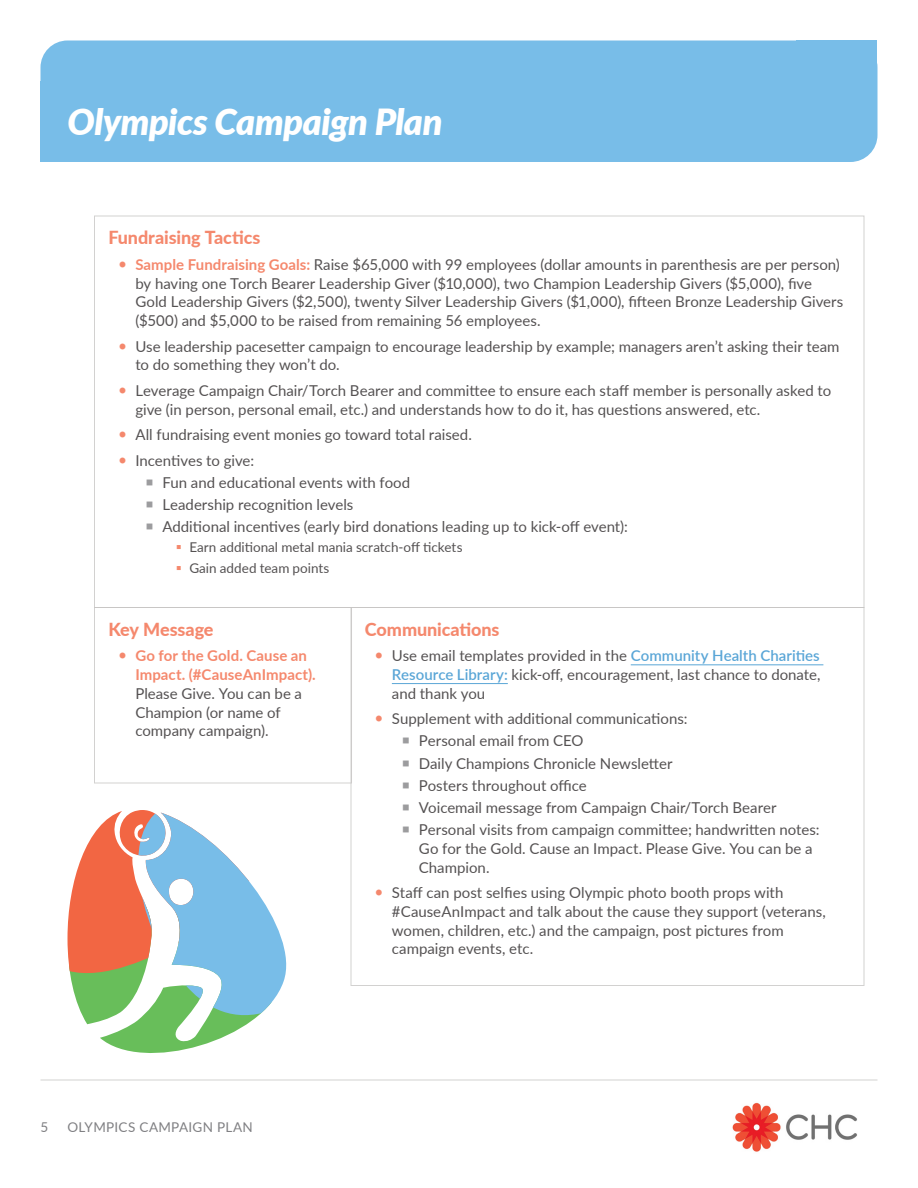
<style>
.page{position:relative;width:918px;height:1188px;background:#fff}
.page>*{position:absolute;margin:0;border:0;box-sizing:border-box;transform-origin:0 0}
.t1{font:italic 900 36px "Lato";letter-spacing:-.015em;color:#fff}
.t2{font:800 18px "Lato";letter-spacing:-.005em;color:#f26643}
.t3{font:15px/18.8px "Lato";color:#231f20}
.t4{font:700 15px/18.8px "Lato";letter-spacing:.005em;color:#f26643}
.t5{font:13.5px/20.2px "Lato";color:#231f20}
.t6{font:13.5px "Lato";letter-spacing:.02em;color:#808083}
.s1{font-weight:700;color:#f26643}
.s2{font-weight:600;color:#2a8ccb}
</style>
<div class="page">
<div style="left:40px;top:40px;width:838px;height:122px;background:#78bde8;border-radius:27px"></div>
<div style="left:40px;top:81px;width:82px;height:81px;background:#78bde8"></div>
<div style="left:796px;top:40px;width:82px;height:82px;background:#78bde8"></div>
<div style="left:94px;top:607px;width:258px;height:176px;border:1px solid #c6c4c3"></div>
<hr style="left:631px;top:664px;width:192px;height:1px;background:#2a8ccb">
<hr style="left:392px;top:683px;width:116px;height:1px;background:#2a8ccb">
<img style="left:732px;top:1102px;width:125px;height:50px">
<hr style="left:40px;top:1080px;width:838px;height:1px;background:#c6c4c3">
<svg style="left:68px;top:811px;width:58px;height:240px"></svg>
<svg style="left:126px;top:810px;width:161px;height:243px"></svg>
<p class="t1" style="left:68px;top:95px;width:377px">Olympics Campaign Plan</p>
<p class="t2" style="left:108px;top:224px;width:154px">Fundraising Tactics</p>
<p class="t3" style="left:135px;top:254px;width:709px"><span class="s1">Sample Fundraising Goals:</span> Raise $65,000 with 99 employees (dollar amounts in parenthesis are per person) by having one Torch Bearer Leadership Giver ($10,000), two Champion Leadership Givers ($5,000), five Gold Leadership Givers ($2,500), twenty Silver Leadership Givers ($1,000), fifteen Bronze Leadership Givers ($500) and $5,000 to be raised from remaining 56 employees.</p>
<p class="t3" style="left:135px;top:336px;width:706px">Use leadership pacesetter campaign to encourage leadership by example; managers aren’t asking their team to do something they won’t do.</p>
<p class="t3" style="left:135px;top:380px;width:697px">Leverage Campaign Chair/Torch Bearer and committee to ensure each staff member is personally asked to give (in person, personal email, etc.) and understands how to do it, has questions answered, etc.</p>
<p class="t3" style="left:135px;top:421px;width:338px;line-height:25.5px">All fundraising event monies go toward total raised.<br>Incentives to give:</p>
<p class="t3" style="left:162px;top:471px;width:467px;line-height:22.2px">Fun and educational events with food<br>Leadership recognition levels<br>Additional incentives (early bird donations leading up to kick-off event):</p>
<p class="t5" style="left:189px;top:537px;width:275px">Earn additional metal mania scratch-off tickets<br>Gain added team points</p>
<p class="t2" style="left:108px;top:616px;width:107px">Key Message</p>
<p class="t4" style="left:135px;top:646px;width:182px">Go for the Gold. Cause an<br>Impact. (#CauseAnImpact).</p>
<p class="t3" style="left:135px;top:683px;width:168px">Please Give. You can be a<br>Champion (or name of company campaign).</p>
<p class="t2" style="left:365px;top:616px;width:136px">Communications</p>
<p class="t3" style="left:392px;top:646px;width:430px;text-align:justify">Use email templates provided in the <span class="s2">Community Health Charities Resource Library:</span> kick-off, encouragement, last chance to donate, and thank you</p>
<p class="t3" style="left:419px;top:707px;width:402px;line-height:22.2px;text-indent:-27px">Supplement with additional communications:<br>Personal email from CEO<br>Daily Champions Chronicle Newsletter<br>Posters throughout office<br>Voicemail message from Campaign Chair/Torch Bearer Personal visits from campaign committee; handwritten notes:</p>
<p class="t3" style="left:419px;top:838px;width:395px">Go for the Gold. Cause an Impact. Please Give. You can be a<br>Champion.</p>
<p class="t3" style="left:392px;top:883px;width:435px">Staff can post selfies using Olympic photo booth props with #CauseAnImpact and talk about the cause they support (veterans, women, children, etc.) and the campaign, post pictures from campaign events, etc.</p>
<p class="t6" style="left:40px;top:1118px;width:9px">5</p>
<p class="t6" style="left:68px;top:1118px;width:187px">OLYMPICS CAMPAIGN PLAN</p>
</div>
